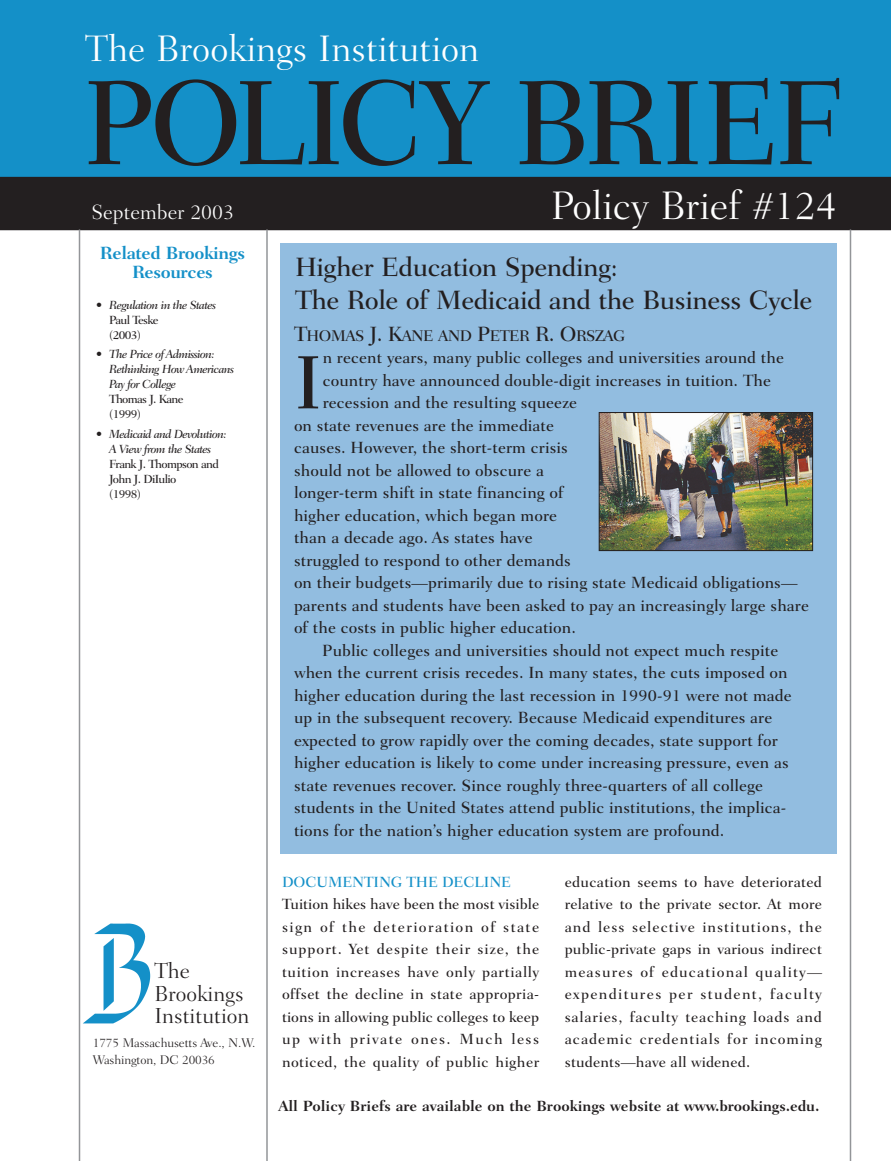
<style>
.page{position:relative;width:891px;height:1161px;background:#fff}
.page>*{position:absolute;margin:0;border:0;box-sizing:border-box;transform-origin:0 0}
.t1{font:500 122.25px "Fairfield LH";letter-spacing:-.05em;color:#231f20;scale:.95 1}
.t2{font:500 76.8px "Fairfield LH";color:#231f20}
.t3{font:300 40.5px "Fairfield LH";color:#fff}
.t4{font:300 37.5px "Fairfield LH";color:#fff}
.t5{font:500 27px/32.5px "Fairfield LH";letter-spacing:-.015em;color:#231f20}
.t6{font:300 22.2px/22.8px "Fairfield LH";color:#231f20}
.t7{font:300 21px "Fairfield LH";color:#fff}
.t8{font:700 18px/19.5px "Fairfield LH";letter-spacing:-.025em;color:#1490c8;text-align:center}
.t9{font:500 16.5px "Fairfield LH";letter-spacing:.005em;color:#231f20}
.t10{font:500 15.75px "Fairfield LH";letter-spacing:-.035em;color:#231f20}
.t11{font:500 15px/22.5px "Fairfield LH";letter-spacing:.03em;color:#231f20;text-align:justify}
.t12{font:700 15px "Fairfield LH";color:#231f20}
.t13{font:500 15px "Fairfield LH";letter-spacing:-.005em;color:#1490c8}
.t14{font:300 12.75px/17.1px "Fairfield LH";letter-spacing:-.01em;color:#231f20}
.t15{font:italic 500 12px/15px "Fairfield LH";letter-spacing:-.055em;color:#231f20}
.t16{font:500 12px/15px "Fairfield LH";letter-spacing:-.055em;color:#231f20}
.s1{font-size:21px}
</style>
<div class="page">
<div style="left:0;top:0;width:891px;height:177px;background:#1490c8"></div>
<div style="left:0;top:177px;width:891px;height:53px;background:#231f20"></div>
<div style="left:280px;top:243px;width:557px;height:611px;background:#92bde0"></div>
<hr style="left:79px;top:229px;width:1px;height:932px;background:#939598">
<hr style="left:266px;top:230px;width:2px;height:931px;background:#939598">
<hr style="left:850px;top:229px;width:1px;height:932px;background:#939598">
<img style="left:80px;top:924px;width:71px;height:99px">
<img style="left:601px;top:414px;width:210px;height:135px">
<div style="left:599px;top:412px;width:214px;height:139px;border:1px solid #231f20"></div>
<h3 class="t4" style="left:85px;top:33px;width:396px">The Brookings Institution</h3>
<h1 class="t1" style="left:82px;top:73px;width:804px">POLICY BRIEF</h1>
<p class="t7" style="left:91px;top:203px;width:144px">September 2003</p>
<p class="t8" style="left:100px;top:245px;width:147px">Related Brookings<br>Resources</p>
<p class="t15" style="left:96px;top:298px;width:121px">• Regulation in the States</p>
<p class="t16" style="left:109px;top:313px;width:51px">Paul Teske (2003)</p>
<p class="t15" style="left:109px;top:348px;width:126px;text-indent:-13px">• The Price of Admission:<br>Rethinking How Americans<br>Pay for College</p>
<p class="t16" style="left:109px;top:393px;width:76px">Thomas J. Kane (1999)</p>
<p class="t15" style="left:96px;top:427px;width:132px;text-align:center">• Medicaid and Devolution:<br>A View from the States</p>
<p class="t16" style="left:109px;top:457px;width:111px">Frank J. Thompson and<br>John J. DiIulio<br>(1998)</p>
<h3 class="t6" style="left:154px;top:961px;width:97px">The<br>Brookings<br>Institution</h3>
<p class="t14" style="left:93px;top:1036px;width:164px">1775 Massachusetts Ave., N.W.<br>Washington, DC 20036</p>
<h3 class="t3" style="left:551px;top:189px;width:288px">Policy Brief #124</h3>
<h3 class="t5" style="left:295px;top:253px;width:519px">Higher Education Spending:<br>The Role of Medicaid and the Business Cycle</h3>
<p class="t10" style="left:294px;top:329px;width:333px"><span class="s1">T</span>HOMAS <span class="s1">J. K</span>ANE AND <span class="s1">P</span>ETER <span class="s1">R. O</span>RSZAG</p>
<h2 class="t2" style="left:294px;top:351px;width:30px">I</h2>
<p class="t9" style="left:323px;top:351px;width:463px">n recent years, many public colleges and universities around the</p>
<p class="t9" style="left:323px;top:374px;width:450px">country have announced double-digit increases in tuition. The</p>
<p class="t9" style="left:323px;top:396px;width:256px">recession and the resulting squeeze</p>
<p class="t9" style="left:294px;top:419px;width:262px">on state revenues are the immediate</p>
<p class="t9" style="left:294px;top:441px;width:275px">causes. However, the short-term crisis</p>
<p class="t9" style="left:294px;top:463px;width:252px">should not be allowed to obscure a</p>
<p class="t9" style="left:294px;top:486px;width:271px">longer-term shift in state financing of</p>
<p class="t9" style="left:294px;top:508px;width:265px">higher education, which began more</p>
<p class="t9" style="left:294px;top:531px;width:240px">than a decade ago. As states have</p>
<p class="t9" style="left:294px;top:553px;width:278px">struggled to respond to other demands</p>
<p class="t9" style="left:294px;top:576px;width:505px">on their budgets—primarily due to rising state Medicaid obligations—</p>
<p class="t9" style="left:294px;top:598px;width:517px">parents and students have been asked to pay an increasingly large share</p>
<p class="t9" style="left:294px;top:621px;width:284px">of the costs in public higher education.</p>
<p class="t9" style="left:322px;top:643px;width:458px">Public colleges and universities should not expect much respite</p>
<p class="t9" style="left:294px;top:666px;width:495px">when the current crisis recedes. In many states, the cuts imposed on</p>
<p class="t9" style="left:294px;top:688px;width:499px">higher education during the last recession in 1990-91 were not made</p>
<p class="t9" style="left:294px;top:711px;width:480px">up in the subsequent recovery. Because Medicaid expenditures are</p>
<p class="t9" style="left:294px;top:733px;width:485px">expected to grow rapidly over the coming decades, state support for</p>
<p class="t9" style="left:294px;top:756px;width:496px">higher education is likely to come under increasing pressure, even as</p>
<p class="t9" style="left:294px;top:778px;width:471px">state revenues recover. Since roughly three-quarters of all college</p>
<p class="t9" style="left:294px;top:801px;width:494px">students in the United States attend public institutions, the implica-</p>
<p class="t9" style="left:294px;top:823px;width:432px">tions for the nation’s higher education system are profound.</p>
<p class="t13" style="left:282px;top:875px;width:231px">DOCUMENTING THE DECLINE</p>
<p class="t11" style="left:282px;top:894px;width:259px">Tuition hikes have been the most visible sign of the deterioration of state support. Yet despite their size, the tuition increases have only partially offset the decline in state appropria&shy;tions in allowing public colleges to keep up with private ones. Much less noticed, the quality of public higher</p>
<p class="t11" style="left:565px;top:872px;width:259px">education seems to have deteriorated relative to the private sector. At more and less selective institutions, the public-private gaps in various indirect measures of educational quality— expenditures per student, faculty salaries, faculty teaching loads and academic credentials for incoming students—have all widened.</p>
<p class="t12" style="left:279px;top:1099px;width:543px">All Policy Briefs are available on the Brookings website at www.brookings.edu.</p>
</div>
